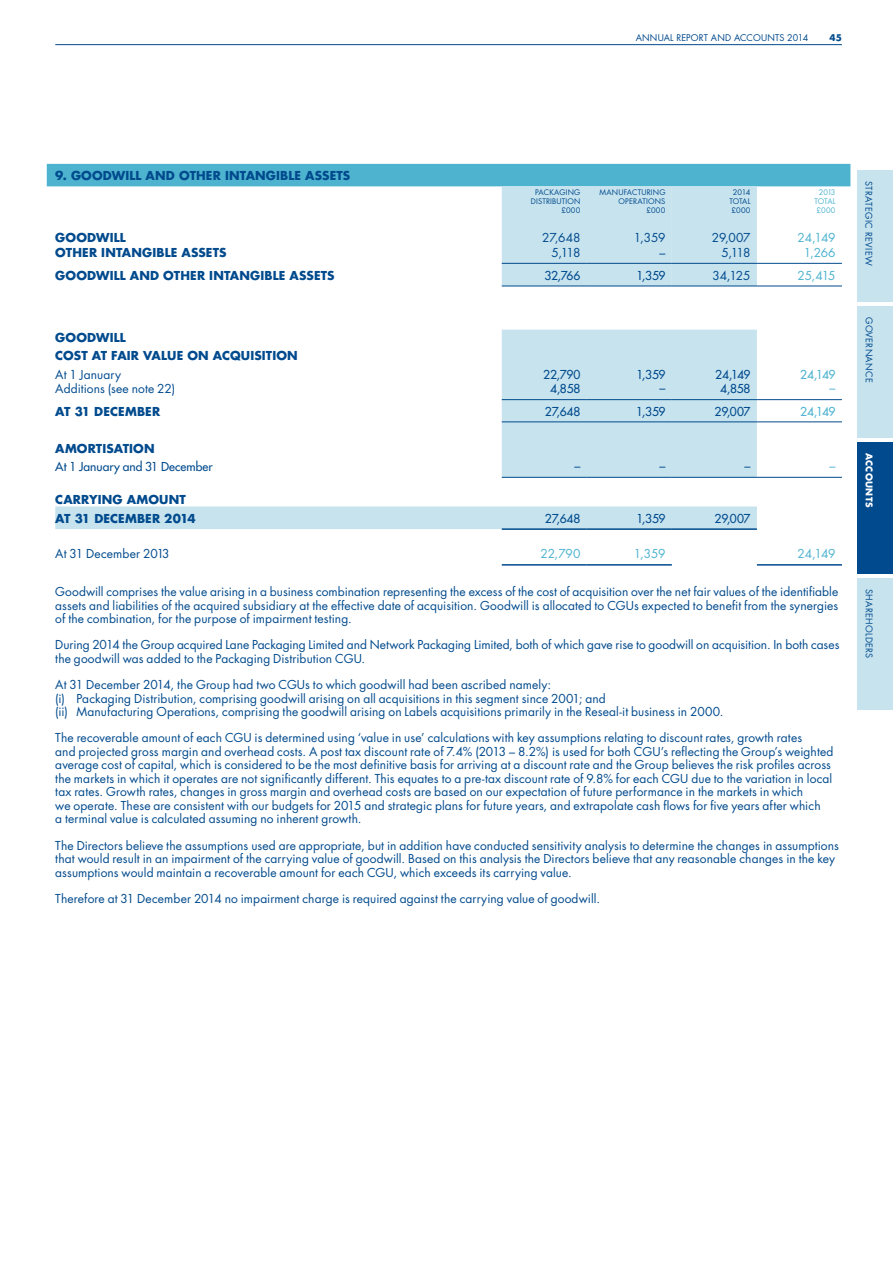
<style>
.page{position:relative;width:893px;height:1263px;background:#fff}
.page>*{position:absolute;margin:0;border:0;box-sizing:border-box;transform-origin:0 0}
.t1{font:12px/13.5px "Futura Std";letter-spacing:.01em;color:#004a8d}
.t2{font:700 12px/18.6px "Futura Std";letter-spacing:.01em;color:#004a8d}
.t3{font:500 12px "Futura Std";letter-spacing:-.01em;color:#004a8d}
.t4{font:12px "Futura Std";letter-spacing:-.02em;color:#4db3cf}
.t5{font:500 12px "Futura Std";letter-spacing:-.03em;color:#4db3cf}
.t6{font:9px "Futura Std";letter-spacing:.03em;color:#004a8d}
.t7{font:700 9px "Futura Std";letter-spacing:.035em;color:#fff}
.t8{font:700 9px "Futura Std";color:#004a8d}
.t9{font:7.5px/9px "Futura Std";letter-spacing:.02em;color:#004a8d;text-align:right}
.t10{font:7.5px/9px "Futura Std";letter-spacing:-.02em;color:#004a8d;text-align:center}
.t11{font:7.5px/9px "Futura Std";letter-spacing:-.02em;color:#4db3cf;text-align:center}
</style>
<div class="page">
<div style="left:857px;top:170px;width:36px;height:132px;background:#c7e3ee"></div>
<div style="left:857px;top:306px;width:36px;height:132px;background:#c7e3ee"></div>
<div style="left:857px;top:442px;width:36px;height:132px;background:#004a8d"></div>
<div style="left:857px;top:578px;width:36px;height:132px;background:#c7e3ee"></div>
<hr style="left:55px;top:44px;width:787px;height:1px;background:#004a8d">
<div style="left:47px;top:164px;width:803px;height:22px;background:#4db3cf"></div>
<div style="left:502px;top:186px;width:255px;height:100px;background:#c7e3ee"></div>
<hr style="left:502px;top:286px;width:85px;height:1px;background:#004a8d">
<hr style="left:587px;top:286px;width:85px;height:1px;background:#004a8d">
<hr style="left:672px;top:286px;width:85px;height:1px;background:#004a8d">
<hr style="left:757px;top:286px;width:85px;height:1px;background:#004a8d">
<hr style="left:502px;top:263px;width:85px;height:1px;background:#004a8d">
<hr style="left:587px;top:263px;width:85px;height:1px;background:#004a8d">
<hr style="left:672px;top:263px;width:85px;height:1px;background:#004a8d">
<hr style="left:757px;top:263px;width:85px;height:1px;background:#004a8d">
<svg style="left:55px;top:330px;width:702px;height:199px"></svg>
<hr style="left:502px;top:421px;width:85px;height:1px;background:#004a8d">
<hr style="left:587px;top:421px;width:85px;height:1px;background:#004a8d">
<hr style="left:672px;top:421px;width:85px;height:1px;background:#004a8d">
<hr style="left:757px;top:421px;width:85px;height:1px;background:#004a8d">
<hr style="left:502px;top:564px;width:85px;height:2px;background:#004a8d">
<hr style="left:587px;top:564px;width:85px;height:2px;background:#004a8d">
<hr style="left:502px;top:528px;width:85px;height:2px;background:#004a8d">
<hr style="left:587px;top:528px;width:85px;height:2px;background:#004a8d">
<hr style="left:672px;top:528px;width:85px;height:2px;background:#004a8d">
<hr style="left:502px;top:399px;width:85px;height:1px;background:#004a8d">
<hr style="left:587px;top:399px;width:85px;height:1px;background:#004a8d">
<hr style="left:672px;top:399px;width:85px;height:1px;background:#004a8d">
<hr style="left:757px;top:399px;width:85px;height:1px;background:#004a8d">
<hr style="left:502px;top:477px;width:85px;height:1px;background:#004a8d">
<hr style="left:587px;top:477px;width:85px;height:1px;background:#004a8d">
<hr style="left:672px;top:477px;width:85px;height:1px;background:#004a8d">
<hr style="left:757px;top:477px;width:85px;height:1px;background:#004a8d">
<hr style="left:757px;top:564px;width:85px;height:2px;background:#004a8d">
<p class="t6" style="left:636px;top:32px;width:174px">ANNUAL REPORT AND ACCOUNTS 2014</p>
<p class="t8" style="left:829px;top:32px;width:14px">45</p>
<p class="t2" style="left:55px;top:166px;width:297px">9. GOODWILL AND OTHER INTANGIBLE ASSETS</p>
<p class="t9" style="left:531px;top:188px;width:51px">PACKAGING<br>DISTRIBUTION £000</p>
<p class="t9" style="left:599px;top:188px;width:68px">MANUFACTURING<br>OPERATIONS £000</p>
<p class="t10" style="left:729px;top:188px;width:23px">2014<br>TOTAL £000</p>
<p class="t11" style="left:814px;top:188px;width:23px">2013<br>TOTAL £000</p>
<p class="t2" style="left:55px;top:228px;width:72px">GOODWILL</p>
<p class="t1" style="left:542px;top:231px;width:40px">27,648</p>
<p class="t1" style="left:634px;top:231px;width:33px">1,359</p>
<p class="t1" style="left:712px;top:231px;width:40px">29,007</p>
<p class="t4" style="left:797px;top:230px;width:40px">24,149</p>
<p class="t2" style="left:55px;top:243px;width:173px">OTHER INTANGIBLE ASSETS</p>
<p class="t1" style="left:551px;top:246px;width:30px">5,118</p>
<p class="t1" style="left:659px;top:246px;width:7px">–</p>
<p class="t1" style="left:722px;top:246px;width:30px">5,118</p>
<p class="t4" style="left:804px;top:245px;width:33px">1,266</p>
<p class="t2" style="left:55px;top:266px;width:281px">GOODWILL AND OTHER INTANGIBLE ASSETS</p>
<p class="t3" style="left:544px;top:268px;width:38px">32,766</p>
<p class="t3" style="left:636px;top:268px;width:31px">1,359</p>
<p class="t1" style="left:712px;top:269px;width:40px">34,125</p>
<p class="t4" style="left:797px;top:268px;width:40px">25,415</p>
<p class="t2" style="left:55px;top:328px;width:244px">GOODWILL<br>COST AT FAIR VALUE ON ACQUISITION</p>
<p class="t1" style="left:55px;top:368px;width:67px">At 1 January</p>
<p class="t3" style="left:543px;top:367px;width:39px">22,790</p>
<p class="t3" style="left:636px;top:367px;width:31px">1,359</p>
<p class="t3" style="left:715px;top:367px;width:37px">24,149</p>
<p class="t5" style="left:800px;top:367px;width:37px">24,149</p>
<p class="t1" style="left:55px;top:382px;width:121px">Additions (see note 22)</p>
<p class="t3" style="left:550px;top:381px;width:32px">4,858</p>
<p class="t3" style="left:659px;top:381px;width:7px">–</p>
<p class="t3" style="left:720px;top:381px;width:32px">4,858</p>
<p class="t5" style="left:830px;top:381px;width:7px">–</p>
<p class="t2" style="left:55px;top:402px;width:106px">AT 31 DECEMBER</p>
<p class="t3" style="left:545px;top:404px;width:37px">27,648</p>
<p class="t3" style="left:636px;top:404px;width:31px">1,359</p>
<p class="t3" style="left:715px;top:404px;width:37px">29,007</p>
<p class="t5" style="left:800px;top:404px;width:37px">24,149</p>
<p class="t2" style="left:55px;top:439px;width:101px">AMORTISATION</p>
<p class="t3" style="left:55px;top:459px;width:159px">At 1 January and 31 December</p>
<p class="t3" style="left:574px;top:459px;width:7px">–</p>
<p class="t3" style="left:659px;top:459px;width:7px">–</p>
<p class="t3" style="left:744px;top:459px;width:7px">–</p>
<p class="t5" style="left:830px;top:459px;width:7px">–</p>
<p class="t2" style="left:55px;top:490px;width:142px">CARRYING AMOUNT<br>AT 31 DECEMBER 2014</p>
<p class="t3" style="left:545px;top:511px;width:37px">27,648</p>
<p class="t3" style="left:636px;top:511px;width:31px">1,359</p>
<p class="t3" style="left:715px;top:511px;width:37px">29,007</p>
<p class="t1" style="left:55px;top:547px;width:116px">At 31 December 2013</p>
<p class="t4" style="left:540px;top:546px;width:42px">22,790</p>
<p class="t4" style="left:634px;top:546px;width:33px">1,359</p>
<p class="t4" style="left:797px;top:546px;width:40px">24,149</p>
<p class="t1" style="left:55px;top:585px;width:785px;text-align:justify">Goodwill comprises the value arising in a business combination representing the excess of the cost of acquisition over the net fair values of the identifiable assets and liabilities of the acquired subsidiary at the effective date of acquisition. Goodwill is allocated to CGUs expected to benefit from the synergies of the combination, for the purpose of impairment testing.</p>
<p class="t1" style="left:55px;top:638px;width:786px">During 2014 the Group acquired Lane Packaging Limited and Network Packaging Limited, both of which gave rise to goodwill on acquisition. In both cases the goodwill was added to the Packaging Distribution CGU.</p>
<p class="t1" style="left:55px;top:678px;width:670px">At 31 December 2014, the Group had two CGUs to which goodwill had been ascribed namely:<br>(i) Packaging Distribution, comprising goodwill arising on all acquisitions in this segment since 2001; and<br>(ii) Manufacturing Operations, comprising the goodwill arising on Labels acquisitions primarily in the Reseal-it business in 2000.</p>
<p class="t1" style="left:55px;top:731px;width:780px">The recoverable amount of each CGU is determined using ‘value in use’ calculations with key assumptions relating to discount rates, growth rates<br>and projected gross margin and overhead costs. A post tax discount rate of 7.4% (2013 – 8.2%) is used for both CGU’s reflecting the Group’s weighted average cost of capital, which is considered to be the most definitive basis for arriving at a discount rate and the Group believes the risk profiles across the markets in which it operates are not significantly different. This equates to a pre-tax discount rate of 9.8% for each CGU due to the variation in local tax rates. Growth rates, changes in gross margin and overhead costs are based on our expectation of future performance in the markets in which<br>we operate. These are consistent with our budgets for 2015 and strategic plans for future years, and extrapolate cash flows for five years after which<br>a terminal value is calculated assuming no inherent growth.</p>
<p class="t1" style="left:55px;top:839px;width:785px">The Directors believe the assumptions used are appropriate, but in addition have conducted sensitivity analysis to determine the changes in assumptions that would result in an impairment of the carrying value of goodwill. Based on this analysis the Directors believe that any reasonable changes in the key assumptions would maintain a recoverable amount for each CGU, which exceeds its carrying value.</p>
<p class="t1" style="left:55px;top:892px;width:546px">Therefore at 31 December 2014 no impairment charge is required against the carrying value of goodwill.</p>
<p class="t6" style="left:875px;top:181px;width:87px;rotate:90deg">STRATEGIC REVIEW</p>
<p class="t6" style="left:875px;top:317px;width:67px;rotate:90deg">GOVERNANCE</p>
<p class="t7" style="left:875px;top:453px;width:56px;rotate:90deg">ACCOUNTS</p>
<p class="t6" style="left:875px;top:589px;width:71px;rotate:90deg">SHAREHOLDERS</p>
</div>
